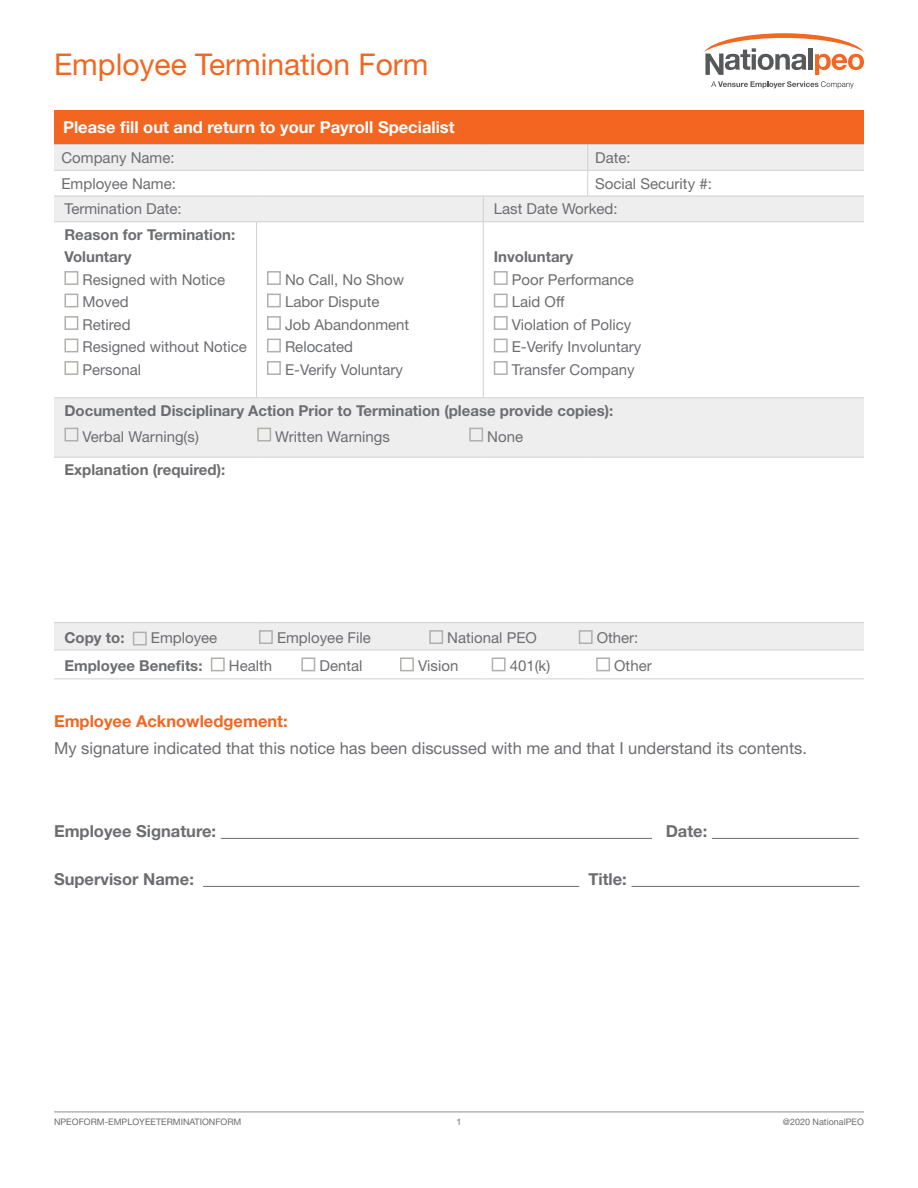
<style>
.page{position:relative;width:918px;height:1188px;background:#fff}
.page>*{position:absolute;margin:0;border:0;box-sizing:border-box;transform-origin:0 0}
.t1{font:30px "Helvetica Neue LT Std";color:#f36621}
.t2{font:16.5px "Helvetica Neue LT Std";color:#6c6d70}
.t3{font:700 16.5px "Helvetica Neue LT Std";color:#fff}
.t4{font:700 16.5px "Helvetica Neue LT Std";color:#6c6d70}
.t5{font:700 16.5px "Helvetica Neue LT Std";color:#f36621}
.t6{font:15px/22.5px "Helvetica Neue LT Std";color:#6c6d70}
.t7{font:700 15px/22.5px "Helvetica Neue LT Std";color:#6c6d70}
.t8{font:9px "Helvetica Neue LT Std";color:#6c6d70}
</style>
<div class="page">
<hr style="left:54px;top:1112px;width:810px;height:1px;background:#b2b3b7">
<svg style="left:704px;top:33px;width:160px;height:42px"></svg>
<svg style="left:711px;top:81px;width:143px;height:8px"></svg>
<hr style="left:221px;top:838px;width:431px;height:1px;background:#6c6d70">
<hr style="left:712px;top:838px;width:147px;height:1px;background:#6c6d70">
<hr style="left:203px;top:886px;width:376px;height:1px;background:#6c6d70">
<hr style="left:631px;top:886px;width:228px;height:1px;background:#6c6d70">
<div style="left:54px;top:110px;width:810px;height:35px;background:#f36621"></div>
<div style="left:54px;top:145px;width:810px;height:25px;background:#eeeeef"></div>
<svg style="left:54px;top:195px;width:810px;height:477px"></svg>
<hr style="left:54px;top:144px;width:202px;height:1px;background:#cfd0d2">
<hr style="left:256px;top:144px;width:227px;height:1px;background:#cfd0d2">
<hr style="left:483px;top:144px;width:105px;height:1px;background:#cfd0d2">
<hr style="left:588px;top:144px;width:276px;height:1px;background:#cfd0d2">
<hr style="left:54px;top:170px;width:202px;height:1px;background:#cfd0d2">
<hr style="left:256px;top:170px;width:227px;height:1px;background:#cfd0d2">
<hr style="left:483px;top:170px;width:105px;height:1px;background:#cfd0d2">
<hr style="left:588px;top:170px;width:276px;height:1px;background:#cfd0d2">
<svg style="left:587px;top:145px;width:1px;height:51px"></svg>
<hr style="left:54px;top:196px;width:202px;height:1px;background:#cfd0d2">
<hr style="left:256px;top:196px;width:227px;height:1px;background:#cfd0d2">
<hr style="left:483px;top:196px;width:105px;height:1px;background:#cfd0d2">
<svg style="left:483px;top:197px;width:1px;height:24px"></svg>
<hr style="left:588px;top:196px;width:276px;height:1px;background:#cfd0d2">
<hr style="left:54px;top:221px;width:202px;height:1px;background:#cfd0d2">
<hr style="left:256px;top:221px;width:227px;height:1px;background:#cfd0d2">
<hr style="left:256px;top:222px;width:1px;height:175px;background:#cfd0d2">
<hr style="left:483px;top:221px;width:105px;height:1px;background:#cfd0d2">
<hr style="left:483px;top:222px;width:1px;height:175px;background:#cfd0d2">
<hr style="left:588px;top:221px;width:276px;height:1px;background:#cfd0d2">
<hr style="left:54px;top:397px;width:202px;height:1px;background:#cfd0d2">
<hr style="left:256px;top:397px;width:227px;height:1px;background:#cfd0d2">
<hr style="left:483px;top:397px;width:105px;height:1px;background:#cfd0d2">
<hr style="left:588px;top:397px;width:276px;height:1px;background:#cfd0d2">
<hr style="left:54px;top:457px;width:202px;height:1px;background:#cfd0d2">
<hr style="left:256px;top:457px;width:227px;height:1px;background:#cfd0d2">
<hr style="left:483px;top:457px;width:105px;height:1px;background:#cfd0d2">
<hr style="left:588px;top:457px;width:276px;height:1px;background:#cfd0d2">
<hr style="left:54px;top:622px;width:202px;height:1px;background:#cfd0d2">
<hr style="left:256px;top:622px;width:227px;height:1px;background:#cfd0d2">
<hr style="left:483px;top:622px;width:105px;height:1px;background:#cfd0d2">
<hr style="left:588px;top:622px;width:276px;height:1px;background:#cfd0d2">
<hr style="left:54px;top:650px;width:202px;height:1px;background:#cfd0d2">
<hr style="left:256px;top:650px;width:227px;height:1px;background:#cfd0d2">
<hr style="left:483px;top:650px;width:105px;height:1px;background:#cfd0d2">
<hr style="left:588px;top:650px;width:276px;height:1px;background:#cfd0d2">
<hr style="left:54px;top:678px;width:202px;height:1px;background:#cfd0d2">
<hr style="left:256px;top:678px;width:227px;height:1px;background:#cfd0d2">
<hr style="left:483px;top:678px;width:105px;height:1px;background:#cfd0d2">
<hr style="left:588px;top:678px;width:276px;height:1px;background:#cfd0d2">
<div style="left:64px;top:271px;width:14px;height:14px;border:2px solid #b2b0ac"></div>
<div style="left:64px;top:294px;width:14px;height:13px;border:2px solid #b2b0ac"></div>
<div style="left:64px;top:316px;width:14px;height:14px;border:2px solid #b2b0ac"></div>
<div style="left:64px;top:339px;width:14px;height:13px;border:2px solid #b2b0ac"></div>
<div style="left:64px;top:361px;width:14px;height:14px;border:2px solid #b2b0ac"></div>
<div style="left:267px;top:271px;width:14px;height:14px;border:2px solid #b2b0ac"></div>
<div style="left:267px;top:294px;width:14px;height:13px;border:2px solid #b2b0ac"></div>
<div style="left:267px;top:316px;width:14px;height:14px;border:2px solid #b2b0ac"></div>
<div style="left:267px;top:339px;width:14px;height:13px;border:2px solid #b2b0ac"></div>
<div style="left:267px;top:361px;width:14px;height:14px;border:2px solid #b2b0ac"></div>
<div style="left:494px;top:271px;width:14px;height:14px;border:2px solid #b2b0ac"></div>
<div style="left:494px;top:294px;width:14px;height:13px;border:2px solid #b2b0ac"></div>
<div style="left:494px;top:316px;width:14px;height:14px;border:2px solid #b2b0ac"></div>
<div style="left:494px;top:339px;width:14px;height:13px;border:2px solid #b2b0ac"></div>
<div style="left:494px;top:361px;width:14px;height:14px;border:2px solid #b2b0ac"></div>
<div style="left:64px;top:428px;width:14px;height:14px;border:2px solid #b2b0ac"></div>
<div style="left:257px;top:428px;width:14px;height:14px;border:2px solid #b2b0ac"></div>
<div style="left:469px;top:428px;width:14px;height:14px;border:2px solid #b2b0ac"></div>
<div style="left:133px;top:632px;width:14px;height:14px;border:2px solid #b2b0ac"></div>
<div style="left:259px;top:630px;width:14px;height:14px;border:2px solid #b2b0ac"></div>
<div style="left:429px;top:630px;width:14px;height:14px;border:2px solid #b2b0ac"></div>
<div style="left:579px;top:630px;width:14px;height:14px;border:2px solid #b2b0ac"></div>
<div style="left:211px;top:658px;width:14px;height:13px;border:2px solid #b2b0ac"></div>
<div style="left:301px;top:658px;width:14px;height:13px;border:2px solid #b2b0ac"></div>
<div style="left:400px;top:658px;width:14px;height:13px;border:2px solid #b2b0ac"></div>
<div style="left:492px;top:658px;width:14px;height:13px;border:2px solid #b2b0ac"></div>
<div style="left:596px;top:658px;width:14px;height:13px;border:2px solid #b2b0ac"></div>
<h1 class="t1" style="left:54px;top:47px;width:376px">Employee Termination Form</h1>
<p class="t3" style="left:63px;top:117px;width:393px">Please fill out and return to your Payroll Specialist</p>
<p class="t6" style="left:62px;top:146px;width:115px">Company Name:</p>
<p class="t6" style="left:595px;top:146px;width:37px">Date:</p>
<p class="t6" style="left:62px;top:172px;width:116px">Employee Name:</p>
<p class="t6" style="left:595px;top:172px;width:118px">Social Security #:</p>
<p class="t6" style="left:65px;top:197px;width:119px">Termination Date:</p>
<p class="t6" style="left:494px;top:197px;width:125px">Last Date Worked:</p>
<p class="t7" style="left:65px;top:223px;width:172px">Reason for Termination:<br>Voluntary</p>
<p class="t6" style="left:83px;top:268px;width:166px">Resigned with Notice<br>Moved<br>Retired<br>Resigned without Notice<br>Personal</p>
<p class="t6" style="left:285px;top:268px;width:126px">No Call, No Show<br>Labor Dispute<br>Job Abandonment<br>Relocated<br>E-Verify Voluntary</p>
<p class="t7" style="left:494px;top:246px;width:81px">Involuntary</p>
<p class="t6" style="left:512px;top:268px;width:131px">Poor Performance<br>Laid Off<br>Violation of Policy<br>E-Verify Involuntary<br>Transfer Company</p>
<p class="t7" style="left:65px;top:399px;width:550px">Documented Disciplinary Action Prior to Termination (please provide copies):</p>
<p class="t6" style="left:83px;top:425px;width:118px">Verbal Warning(s)</p>
<p class="t6" style="left:275px;top:425px;width:116px">Written Warnings</p>
<p class="t6" style="left:487px;top:425px;width:37px">None</p>
<p class="t7" style="left:64px;top:458px;width:162px">Explanation (required):</p>
<p class="t7" style="left:64px;top:626px;width:62px">Copy to:</p>
<p class="t6" style="left:151px;top:626px;width:68px">Employee</p>
<p class="t6" style="left:277px;top:626px;width:95px">Employee File</p>
<p class="t6" style="left:447px;top:626px;width:91px">National PEO</p>
<p class="t6" style="left:597px;top:626px;width:43px">Other:</p>
<p class="t7" style="left:64px;top:654px;width:140px">Employee Benefits:</p>
<p class="t6" style="left:229px;top:655px;width:45px">Health</p>
<p class="t6" style="left:319px;top:655px;width:45px">Dental</p>
<p class="t6" style="left:418px;top:655px;width:42px">Vision</p>
<p class="t6" style="left:510px;top:655px;width:42px">401(k)</p>
<p class="t6" style="left:614px;top:655px;width:39px">Other</p>
<p class="t5" style="left:54px;top:711px;width:235px">Employee Acknowledgement:</p>
<p class="t2" style="left:54px;top:739px;width:755px">My signature indicated that this notice has been discussed with me and that I understand its contents.</p>
<p class="t4" style="left:54px;top:821px;width:164px">Employee Signature:</p>
<p class="t4" style="left:666px;top:821px;width:43px">Date:</p>
<p class="t4" style="left:54px;top:869px;width:141px">Supervisor Name:</p>
<p class="t4" style="left:588px;top:869px;width:40px">Title:</p>
<p class="t8" style="left:54px;top:1117px;width:189px">NPEOFORM-EMPLOYEETERMINATIONFORM</p>
<p class="t8" style="left:456px;top:1117px;width:7px">1</p>
<p class="t8" style="left:783px;top:1117px;width:83px">@2020 NationalPEO</p>
</div>
